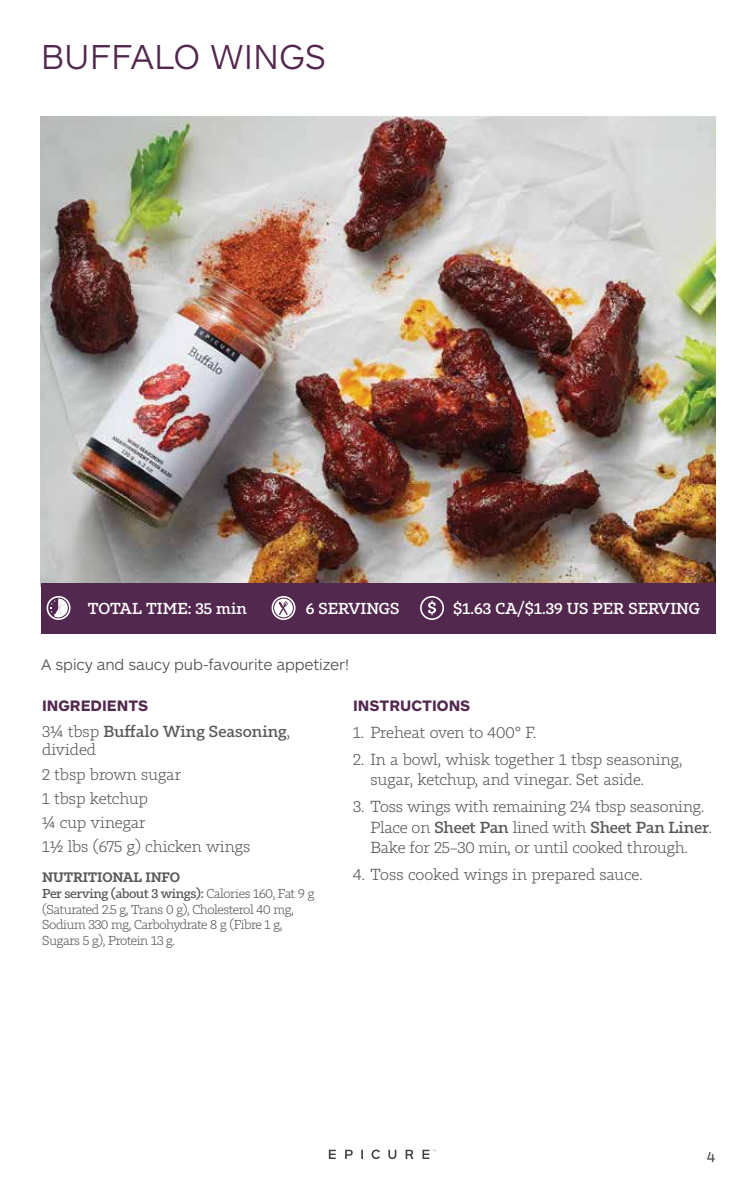
<style>
.page{position:relative;width:756px;height:1188px;background:#fff}
.page>*{position:absolute;margin:0;border:0;box-sizing:border-box;transform-origin:0 0}
.t1{font:300 36px "ARS Maquette Pro";color:#53284f}
.t2{font:300 15.75px/24.2px "Tabac Slab";letter-spacing:-.01em;color:#58595b}
.t3{font:300 15.75px "ARS Maquette Pro";letter-spacing:-.01em;color:#4d4d4f}
.t4{font:500 15.75px/18.8px "Tabac Slab";color:#58595b}
.t5{font:700 15.75px "ARS Maquette Pro";color:#53284f}
.t6{font:500 15.6px "Tabac Slab";color:#fff}
.t7{font:15px "ARS Maquette Pro";color:#4d4d4f}
.t8{font:600 13.5px "Tabac Slab";letter-spacing:-.01em;color:#58595b}
.t9{font:300 12.75px/15.8px "Tabac Slab";letter-spacing:-.03em;color:#58595b}
.s1{font-weight:300}
.s2{font-weight:500}
</style>
<div class="page">
<img style="left:40px;top:117px;width:676px;height:469px">
<div style="left:41px;top:583px;width:675px;height:50px;background:#53284f"></div>
<svg style="left:420px;top:596px;width:24px;height:24px"></svg>
<svg style="left:272px;top:596px;width:24px;height:24px"></svg>
<svg style="left:47px;top:596px;width:24px;height:24px"></svg>
<svg style="left:329px;top:1150px;width:7px;height:9px"></svg>
<svg style="left:345px;top:1150px;width:8px;height:9px"></svg>
<svg style="left:361px;top:1150px;width:2px;height:9px"></svg>
<svg style="left:388px;top:1150px;width:8px;height:9px"></svg>
<svg style="left:406px;top:1150px;width:7px;height:9px"></svg>
<svg style="left:423px;top:1150px;width:13px;height:9px"></svg>
<svg style="left:372px;top:1150px;width:8px;height:9px"></svg>
<h1 class="t1" style="left:41px;top:34px;width:287px">BUFFALO WINGS</h1>
<p class="t6" style="left:88px;top:599px;width:160px">TOTAL TIME: 35 min</p>
<p class="t6" style="left:306px;top:599px;width:95px">6 SERVINGS</p>
<p class="t6" style="left:453px;top:599px;width:249px">$1.63 CA/$1.39 US PER SERVING</p>
<p class="t3" style="left:41px;top:654px;width:309px">A spicy and saucy pub-favourite appetizer!</p>
<p class="t5" style="left:42px;top:695px;width:108px">INGREDIENTS</p>
<p class="t4" style="left:42px;top:722px;width:249px"><span class="s1">3¼ tbsp</span> Buffalo Wing Seasoning<span class="s1">, divided</span></p>
<p class="t2" style="left:42px;top:762px;width:210px">2 tbsp brown sugar<br>1 tbsp ketchup<br>¼ cup vinegar<br>1½ lbs (675 g) chicken wings</p>
<p class="t8" style="left:42px;top:869px;width:139px">NUTRITIONAL INFO</p>
<p class="t9" style="left:42px;top:886px;width:274px"><span class="s2">Per serving (about 3 wings):</span> Calories 160, Fat 9 g (Saturated 2.5 g, Trans 0 g), Cholesterol 40 mg, Sodium 330 mg, Carbohydrate 8 g (Fibre 1 g, Sugars 5 g), Protein 13 g.</p>
<p class="t5" style="left:353px;top:695px;width:119px">INSTRUCTIONS</p>
<p class="t2" style="left:353px;top:721px;width:185px">1. Preheat oven to 400° F.</p>
<p class="t2" style="left:370px;top:750px;width:313px;line-height:20.2px;text-indent:-17px">2. In a bowl, whisk together 1 tbsp seasoning, sugar, ketchup, and vinegar. Set aside.</p>
<p class="t2" style="left:370px;top:797px;width:343px;line-height:20.2px;text-indent:-17px">3. Toss wings with remaining 2¼ tbsp seasoning.<br>Place on <span class="s2">Sheet Pan</span> lined with <span class="s2">Sheet Pan Liner</span>.<br>Bake for 25–30 min, or until cooked through.</p>
<p class="t2" style="left:353px;top:862px;width:291px">4. Toss cooked wings in prepared sauce.</p>
<p class="t7" style="left:707px;top:1147px;width:10px">4</p>
</div>
